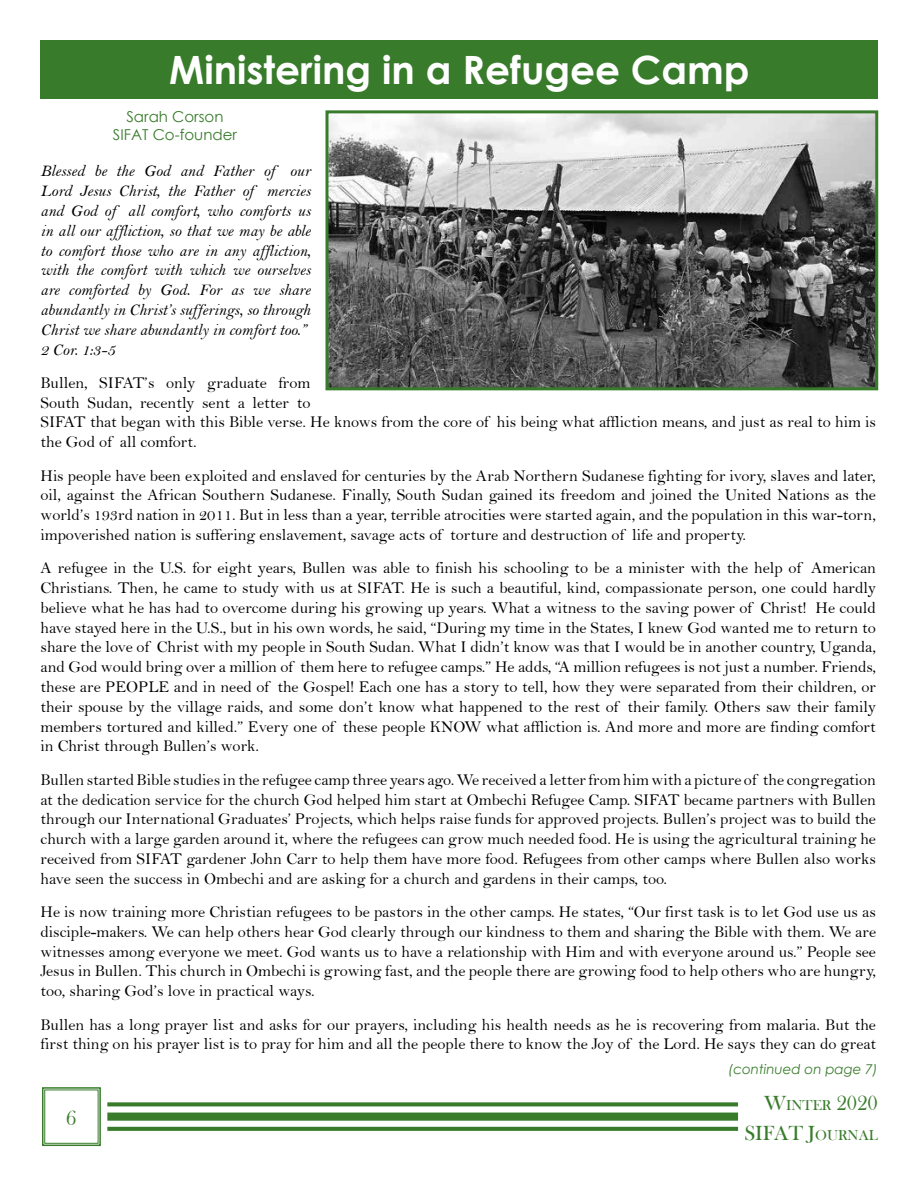
<style>
.page{position:relative;width:918px;height:1188px;background:#fff}
.page>*{position:absolute;margin:0;border:0;box-sizing:border-box;transform-origin:0 0}
.t1{font:700 39px "Century Gothic";color:#fff}
.t2{font:21px/30px "Bask Old Face";color:#387c2b;text-align:right}
.t3{font:21px "Bask Old Face";color:#387c2b}
.t4{font:16.5px/19.8px "Bell";color:#000;text-align:justify}
.t5{font:16.5px/19.8px "Bell MT Italic";color:#000}
.t6{font:15px/18px "Century Gothic";color:#387c2b;text-align:center}
.t7{font:italic 13.5px "Century Gothic";color:#387c2b}
.s1{font-size:14.7px}
</style>
<div class="page">
<svg style="left:42px;top:1087px;width:59px;height:60px"></svg>
<div style="left:44px;top:1090px;width:54px;height:54px;border:1px solid #387c2b"></div>
<svg style="left:107px;top:1102px;width:631px;height:4px;background:#4a873e"></svg>
<div style="left:107px;top:1113px;width:631px;height:8px;background:#387c2b"></div>
<svg style="left:107px;top:1127px;width:631px;height:4px;background:#3e8031"></svg>
<div style="left:40px;top:40px;width:838px;height:59px;background:#387c2b"></div>
<img style="left:330px;top:114px;width:544px;height:272px">
<div style="left:326px;top:110px;width:552px;height:280px;border:3px solid #387c2b"></div>
<h1 class="t1" style="left:169px;top:41px;width:582px">Ministering in a Refugee Camp</h1>
<p class="t6" style="left:113px;top:107px;width:126px">Sarah Corson<br>SIFAT Co-founder</p>
<p class="t5" style="left:40px;top:161px;width:272px">Blessed be the God and Father of our Lord Jesus Christ, the Father of mercies and God of all comfort, who comforts us in all our affliction, so that we may be able to comfort those who are in any affliction, with the comfort with which we ourselves are comforted by God. For as we share abundantly in Christ’s sufferings, so through Christ we share abundantly in comfort too.” 2 Cor. 1:3-5</p>
<p class="t4" style="left:40px;top:373px;width:837px;text-align:left">Bullen, SIFAT’s only graduate from<br>South Sudan, recently sent a letter to<br>SIFAT that began with this Bible verse. He knows from the core of his being what affliction means, and just as real to him is the God of all comfort.</p>
<p class="t4" style="left:40px;top:465px;width:837px">His people have been exploited and enslaved for centuries by the Arab Northern Sudanese fighting for ivory, slaves and later, oil, against the African Southern Sudanese. Finally, South Sudan gained its freedom and joined the United Nations as the world’s 193rd nation in 2011. But in less than a year, terrible atrocities were started again, and the population in this war-torn, impoverished nation is suffering enslavement, savage acts of torture and destruction of life and property.</p>
<p class="t4" style="left:40px;top:558px;width:837px">A refugee in the U.S. for eight years, Bullen was able to finish his schooling to be a minister with the help of American Christians. Then, he came to study with us at SIFAT. He is such a beautiful, kind, compassionate person, one could hardly believe what he has had to overcome during his growing up years. What a witness to the saving power of Christ! He could have stayed here in the U.S., but in his own words, he said, “During my time in the States, I knew God wanted me to return to share the love of Christ with my people in South Sudan. What I didn’t know was that I would be in another country, Uganda, and God would bring over a million of them here to refugee camps.” He adds, “A million refugees is not just a number. Friends, these are PEOPLE and in need of the Gospel! Each one has a story to tell, how they were separated from their children, or their spouse by the village raids, and some don’t know what happened to the rest of their family. Others saw their family members tortured and killed.” Every one of these people KNOW what affliction is. And more and more are finding comfort in Christ through Bullen’s work.</p>
<p class="t4" style="left:40px;top:770px;width:837px">Bullen started Bible studies in the refugee camp three years ago. We received a letter from him with a picture of the congregation at the dedication service for the church God helped him start at Ombechi Refugee Camp. SIFAT became partners with Bullen through our International Graduates’ Projects, which helps raise funds for approved projects. Bullen’s project was to build the church with a large garden around it, where the refugees can grow much needed food. He is using the agricultural training he received from SIFAT gardener John Carr to help them have more food. Refugees from other camps where Bullen also works have seen the success in Ombechi and are asking for a church and gardens in their camps, too.</p>
<p class="t4" style="left:40px;top:902px;width:837px">He is now training more Christian refugees to be pastors in the other camps. He states, “Our first task is to let God use us as disciple-makers. We can help others hear God clearly through our kindness to them and sharing the Bible with them. We are witnesses among everyone we meet. God wants us to have a relationship with Him and with everyone around us.” People see Jesus in Bullen. This church in Ombechi is growing fast, and the people there are growing food to help others who are hungry, too, sharing God’s love in practical ways.</p>
<p class="t4" style="left:40px;top:1014px;width:837px">Bullen has a long prayer list and asks for our prayers, including his health needs as he is recovering from malaria. But the first thing on his prayer list is to pray for him and all the people there to know the Joy of the Lord. He says they can do great</p>
<p class="t3" style="left:66px;top:1106px;width:12px">6</p>
<p class="t7" style="left:728px;top:1060px;width:151px">(continued on page 7)</p>
<p class="t2" style="left:744px;top:1088px;width:135px">W<span class="s1">INTER</span> 2020<br>SIFAT J<span class="s1">OURNAL</span></p>
</div>
